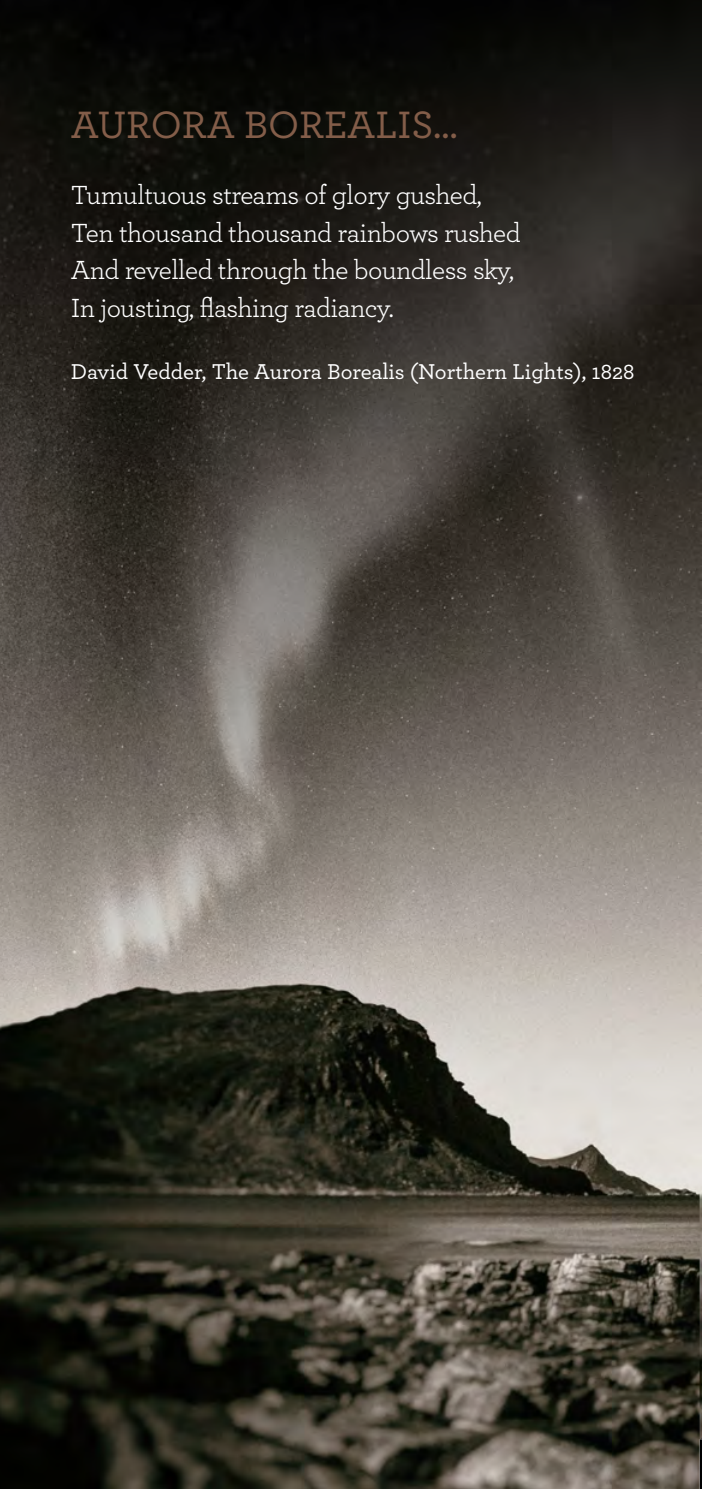
<style>
.page{position:relative;width:702px;height:1489px;background:#fff}
.page>*{position:absolute;margin:0;border:0;box-sizing:border-box;transform-origin:0 0}
.t1{font:500 40px "Archer";color:#835d49}
.t2{font:27.5px/37.5px "Archer";letter-spacing:-.02em;color:#fff}
.t3{font:500 22.5px "Archer";color:#fff}
</style>
<div class="page">
<img style="left:0;top:0;width:702px;height:1488px">
<p class="t1" style="left:71px;top:96px;width:388px">AURORA BOREALIS…</p>
<p class="t2" style="left:71px;top:175px;width:451px">Tumultuous streams of glory gushed, Ten thousand thousand rainbows rushed And revelled through the boundless sky, In jousting, flashing radiancy.</p>
<p class="t3" style="left:71px;top:355px;width:565px">David Vedder, The Aurora Borealis (Northern Lights), 1828</p>
</div>
